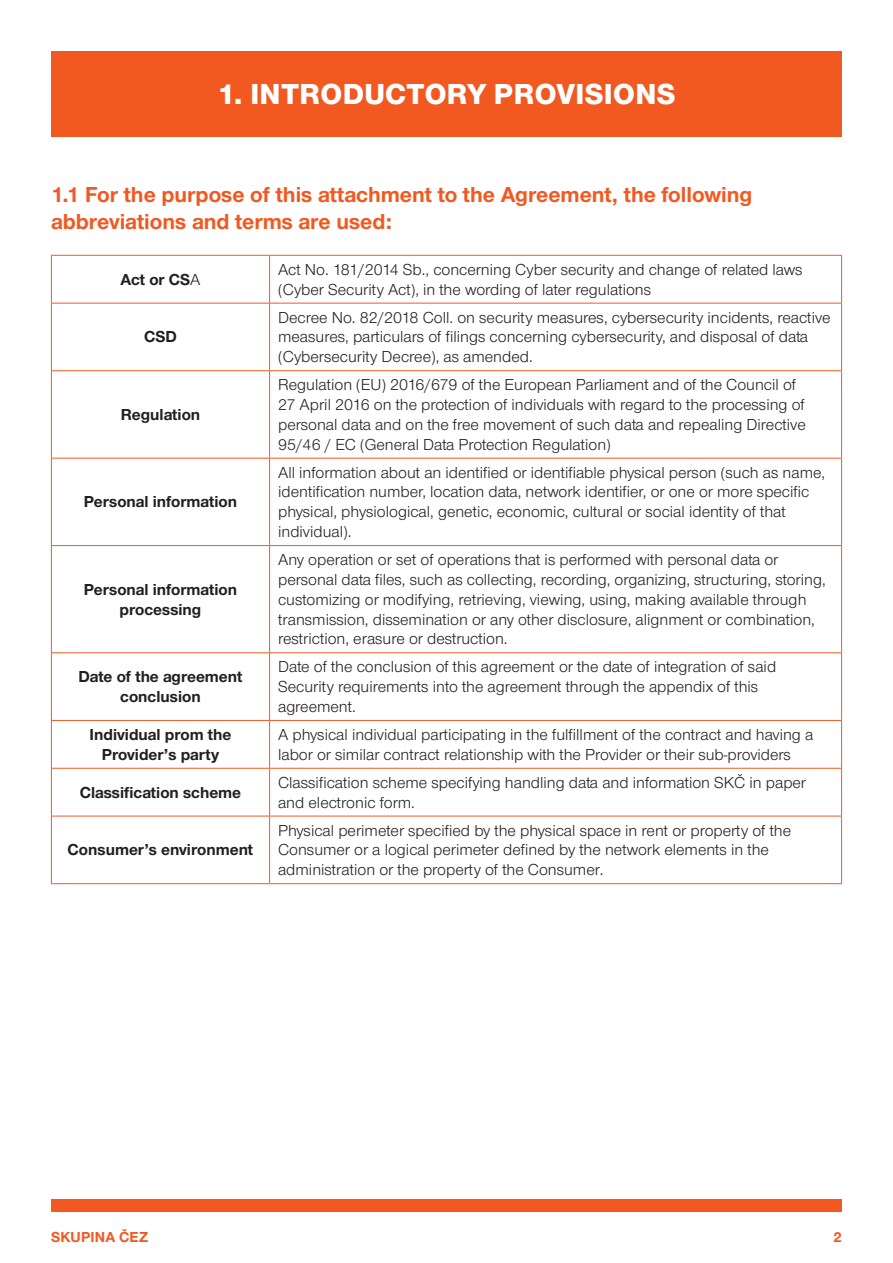
<style>
.page{position:relative;width:893px;height:1263px;background:#fff}
.page>*{position:absolute;margin:0;border:0;box-sizing:border-box;transform-origin:0 0}
.t1{font:800 30px "Nimbus CEZOT";letter-spacing:.015em;color:#fff}
.t2{font:700 22.5px/27px "Nimbus CEZOT";color:#f15921}
.t3{font:16.5px/19.8px "Nimbus CEZOT";color:#231f20}
.t4{font:700 16.5px/19.8px "Nimbus CEZOT";color:#231f20;text-align:center}
.t5{font:700 15px "Nimbus CEZOT";letter-spacing:.015em;color:#f15921}
.s1{font-weight:400}
</style>
<div class="page">
<div style="left:51px;top:1199px;width:791px;height:13px;background:#f15921"></div>
<hr style="left:51px;top:255px;width:219px;height:1px;background:#f15921">
<hr style="left:51px;top:256px;width:1px;height:47px;background:#f15921">
<hr style="left:270px;top:255px;width:572px;height:1px;background:#f15921">
<hr style="left:269px;top:256px;width:1px;height:47px;background:#f15921">
<hr style="left:841px;top:256px;width:1px;height:47px;background:#f15921">
<hr style="left:51px;top:303px;width:219px;height:1px;background:#f15921">
<hr style="left:51px;top:303px;width:1px;height:67px;background:#f15921">
<hr style="left:270px;top:303px;width:572px;height:1px;background:#f15921">
<hr style="left:269px;top:303px;width:1px;height:67px;background:#f15921">
<hr style="left:841px;top:303px;width:1px;height:67px;background:#f15921">
<hr style="left:51px;top:370px;width:219px;height:1px;background:#f15921">
<hr style="left:51px;top:371px;width:1px;height:87px;background:#f15921">
<hr style="left:270px;top:370px;width:572px;height:1px;background:#f15921">
<hr style="left:269px;top:371px;width:1px;height:87px;background:#f15921">
<hr style="left:841px;top:371px;width:1px;height:87px;background:#f15921">
<hr style="left:51px;top:458px;width:219px;height:1px;background:#f15921">
<hr style="left:51px;top:458px;width:1px;height:87px;background:#f15921">
<hr style="left:270px;top:458px;width:572px;height:1px;background:#f15921">
<hr style="left:269px;top:458px;width:1px;height:87px;background:#f15921">
<hr style="left:841px;top:458px;width:1px;height:87px;background:#f15921">
<hr style="left:51px;top:545px;width:219px;height:1px;background:#f15921">
<hr style="left:51px;top:546px;width:1px;height:106px;background:#f15921">
<hr style="left:270px;top:545px;width:572px;height:1px;background:#f15921">
<hr style="left:269px;top:546px;width:1px;height:106px;background:#f15921">
<hr style="left:841px;top:546px;width:1px;height:106px;background:#f15921">
<hr style="left:51px;top:652px;width:219px;height:1px;background:#f15921">
<hr style="left:51px;top:653px;width:1px;height:67px;background:#f15921">
<hr style="left:270px;top:652px;width:572px;height:1px;background:#f15921">
<hr style="left:269px;top:653px;width:1px;height:67px;background:#f15921">
<hr style="left:841px;top:653px;width:1px;height:67px;background:#f15921">
<hr style="left:51px;top:720px;width:219px;height:1px;background:#f15921">
<hr style="left:51px;top:721px;width:1px;height:47px;background:#f15921">
<hr style="left:270px;top:720px;width:572px;height:1px;background:#f15921">
<hr style="left:269px;top:721px;width:1px;height:47px;background:#f15921">
<hr style="left:841px;top:721px;width:1px;height:47px;background:#f15921">
<hr style="left:51px;top:768px;width:219px;height:1px;background:#f15921">
<hr style="left:51px;top:769px;width:1px;height:47px;background:#f15921">
<hr style="left:270px;top:768px;width:572px;height:1px;background:#f15921">
<hr style="left:269px;top:769px;width:1px;height:47px;background:#f15921">
<hr style="left:841px;top:769px;width:1px;height:47px;background:#f15921">
<hr style="left:51px;top:816px;width:219px;height:1px;background:#f15921">
<hr style="left:51px;top:816px;width:1px;height:67px;background:#f15921">
<hr style="left:270px;top:816px;width:572px;height:1px;background:#f15921">
<hr style="left:269px;top:816px;width:1px;height:67px;background:#f15921">
<hr style="left:841px;top:816px;width:1px;height:67px;background:#f15921">
<hr style="left:51px;top:883px;width:219px;height:1px;background:#f15921">
<hr style="left:270px;top:883px;width:572px;height:1px;background:#f15921">
<div style="left:51px;top:51px;width:791px;height:85px;background:#f15921"></div>
<h1 class="t1" style="left:217px;top:76px;width:460px">1. INTRODUCTORY PROVISIONS</h1>
<h2 class="t2" style="left:51px;top:181px;width:703px">1.1 For the purpose of this attachment to the Agreement, the following abbreviations and terms are used:</h2>
<p class="t4" style="left:120px;top:269px;width:82px">Act or CS<span class="s1">A</span></p>
<p class="t3" style="left:278px;top:260px;width:526px">Act No. 181/2014 Sb., concerning Cyber security and change of related laws (Cyber Security Act), in the wording of later regulations</p>
<p class="t4" style="left:144px;top:327px;width:34px">CSD</p>
<p class="t3" style="left:278px;top:307px;width:554px">Decree No. 82/2018 Coll. on security measures, cybersecurity incidents, reactive measures, particulars of filings concerning cybersecurity, and disposal of data (Cybersecurity Decree), as amended.</p>
<p class="t4" style="left:121px;top:404px;width:81px">Regulation</p>
<p class="t4" style="left:84px;top:492px;width:155px">Personal information</p>
<p class="t4" style="left:84px;top:579px;width:155px">Personal information processing</p>
<p class="t3" style="left:278px;top:375px;width:529px">Regulation (EU) 2016/679 of the European Parliament and of the Council of 27 April 2016 on the protection of individuals with regard to the processing of personal data and on the free movement of such data and repealing Directive 95/46 / EC (General Data Protection Regulation)</p>
<p class="t3" style="left:278px;top:462px;width:549px">All information about an identified or identifiable physical person (such as name, identification number, location data, network identifier, or one or more specific physical, physiological, genetic, economic, cultural or social identity of that individual).</p>
<p class="t3" style="left:278px;top:550px;width:549px">Any operation or set of operations that is performed with personal data or personal data files, such as collecting, recording, organizing, structuring, storing, customizing or modifying, retrieving, viewing, using, making available through transmission, dissemination or any other disclosure, alignment or combination, restriction, erasure or destruction.</p>
<p class="t4" style="left:78px;top:667px;width:166px">Date of the agreement conclusion</p>
<p class="t3" style="left:278px;top:657px;width:500px">Date of the conclusion of this agreement or the date of integration of said<br>Security requirements into the agreement through the appendix of this agreement.</p>
<p class="t4" style="left:90px;top:724px;width:143px">Individual prom the<br>Provider’s party</p>
<p class="t3" style="left:278px;top:725px;width:537px">A physical individual participating in the fulfillment of the contract and having a labor or similar contract relationship with the Provider or their sub-providers</p>
<p class="t4" style="left:80px;top:782px;width:163px">Classification scheme</p>
<p class="t3" style="left:278px;top:772px;width:529px">Classification scheme specifying handling data and information SKČ in paper and electronic form.</p>
<p class="t4" style="left:68px;top:840px;width:187px">Consumer’s environment</p>
<p class="t3" style="left:278px;top:820px;width:515px">Physical perimeter specified by the physical space in rent or property of the<br>Consumer or a logical perimeter defined by the network elements in the administration or the property of the Consumer.</p>
<p class="t5" style="left:51px;top:1228px;width:99px">SKUPINA ČEZ</p>
<p class="t5" style="left:833px;top:1228px;width:10px">2</p>
</div>
